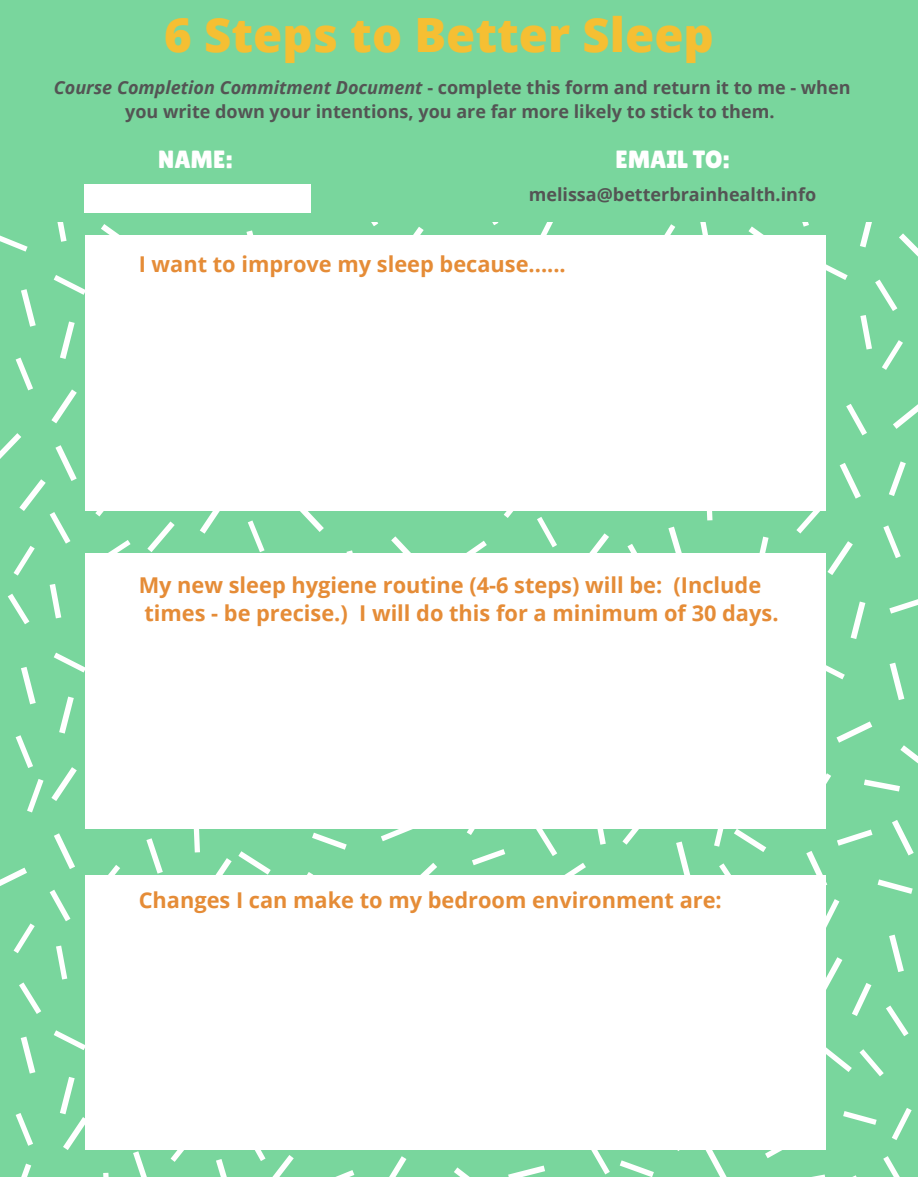
<style>
.page{position:relative;width:918px;height:1188px;background:#fff}
.page>*{position:absolute;margin:0;border:0;box-sizing:border-box;transform-origin:0 0}
.t1{font:800 47.25px "Open Sans";color:#f5bf33}
.t2{font:24.9px "Lilita One";color:#fff}
.t3{font:700 21.75px/27.5px "Open Sans";color:#e58c37}
.t4{font:700 18px/24.8px "Open Sans";color:#545454;text-align:center}
.s1{font-style:italic}
</style>
<div class="page">
<div style="left:0;top:0;width:918px;height:1176px;background:#79d69d"></div>
<svg style="left:57px;top:222px;width:10px;height:20px"></svg>
<svg style="left:21px;top:289px;width:15px;height:38px"></svg>
<svg style="left:95px;top:510px;width:25px;height:6px"></svg>
<svg style="left:50px;top:584px;width:11px;height:34px"></svg>
<svg style="left:51px;top:389px;width:26px;height:34px"></svg>
<svg style="left:890px;top:663px;width:14px;height:37px"></svg>
<svg style="left:827px;top:541px;width:26px;height:34px"></svg>
<svg style="left:889px;top:461px;width:17px;height:35px"></svg>
<svg style="left:627px;top:544px;width:21px;height:10px"></svg>
<svg style="left:706px;top:510px;width:7px;height:10px"></svg>
<svg style="left:899px;top:233px;width:19px;height:24px"></svg>
<svg style="left:802px;top:222px;width:7px;height:5px"></svg>
<svg style="left:676px;top:842px;width:15px;height:33px"></svg>
<svg style="left:705px;top:1150px;width:21px;height:26px"></svg>
<svg style="left:826px;top:957px;width:16px;height:33px"></svg>
<svg style="left:14px;top:923px;width:21px;height:30px"></svg>
<svg style="left:108px;top:865px;width:12px;height:10px"></svg>
<svg style="left:51px;top:767px;width:26px;height:34px"></svg>
<svg style="left:16px;top:735px;width:17px;height:33px"></svg>
<svg style="left:454px;top:1167px;width:15px;height:9px"></svg>
<svg style="left:390px;top:1156px;width:16px;height:20px"></svg>
<svg style="left:457px;top:541px;width:30px;height:13px"></svg>
<svg style="left:238px;top:851px;width:33px;height:24px"></svg>
<svg style="left:883px;top:1156px;width:16px;height:20px"></svg>
<svg style="left:886px;top:1006px;width:23px;height:30px"></svg>
<svg style="left:344px;top:235px;width:24px;height:1px"></svg>
<svg style="left:103px;top:1173px;width:6px;height:3px"></svg>
<svg style="left:54px;top:1030px;width:31px;height:20px"></svg>
<svg style="left:16px;top:1113px;width:17px;height:33px"></svg>
<svg style="left:420px;top:863px;width:17px;height:12px"></svg>
<svg style="left:312px;top:833px;width:35px;height:17px"></svg>
<svg style="left:806px;top:851px;width:21px;height:34px"></svg>
<svg style="left:864px;top:779px;width:36px;height:13px"></svg>
<svg style="left:472px;top:849px;width:33px;height:16px"></svg>
<svg style="left:101px;top:224px;width:32px;height:12px"></svg>
<svg style="left:60px;top:321px;width:15px;height:38px"></svg>
<svg style="left:101px;top:540px;width:30px;height:14px"></svg>
<svg style="left:8px;top:594px;width:21px;height:30px"></svg>
<svg style="left:537px;top:517px;width:20px;height:30px"></svg>
<svg style="left:846px;top:404px;width:21px;height:31px"></svg>
<svg style="left:796px;top:510px;width:26px;height:24px"></svg>
<svg style="left:826px;top:665px;width:19px;height:14px"></svg>
<svg style="left:883px;top:525px;width:18px;height:33px"></svg>
<svg style="left:826px;top:264px;width:22px;height:16px"></svg>
<svg style="left:699px;top:222px;width:11px;height:14px"></svg>
<svg style="left:248px;top:520px;width:17px;height:32px"></svg>
<svg style="left:508px;top:1166px;width:37px;height:10px"></svg>
<svg style="left:620px;top:1160px;width:34px;height:16px"></svg>
<svg style="left:59px;top:697px;width:15px;height:37px"></svg>
<svg style="left:56px;top:946px;width:11px;height:34px"></svg>
<svg style="left:27px;top:779px;width:17px;height:33px"></svg>
<svg style="left:215px;top:858px;width:17px;height:17px"></svg>
<svg style="left:346px;top:550px;width:15px;height:4px"></svg>
<svg style="left:21px;top:1037px;width:14px;height:37px"></svg>
<svg style="left:860px;top:1049px;width:24px;height:27px"></svg>
<svg style="left:492px;top:222px;width:6px;height:3px"></svg>
<svg style="left:21px;top:1164px;width:10px;height:12px"></svg>
<svg style="left:307px;top:872px;width:6px;height:3px"></svg>
<svg style="left:826px;top:899px;width:13px;height:29px"></svg>
<svg style="left:734px;top:829px;width:32px;height:23px"></svg>
<svg style="left:564px;top:863px;width:22px;height:12px"></svg>
<svg style="left:622px;top:828px;width:25px;height:17px"></svg>
<svg style="left:826px;top:773px;width:5px;height:11px"></svg>
<svg style="left:0;top:235px;width:28px;height:17px"></svg>
<svg style="left:840px;top:463px;width:21px;height:36px"></svg>
<svg style="left:756px;top:537px;width:13px;height:17px"></svg>
<svg style="left:583px;top:533px;width:26px;height:21px"></svg>
<svg style="left:147px;top:521px;width:28px;height:31px"></svg>
<svg style="left:765px;top:1150px;width:17px;height:8px"></svg>
<svg style="left:50px;top:890px;width:20px;height:31px"></svg>
<svg style="left:193px;top:828px;width:7px;height:24px"></svg>
<svg style="left:852px;top:983px;width:19px;height:33px"></svg>
<svg style="left:398px;top:227px;width:26px;height:9px"></svg>
<svg style="left:171px;top:1150px;width:13px;height:12px"></svg>
<svg style="left:892px;top:820px;width:22px;height:35px"></svg>
<svg style="left:467px;top:828px;width:21px;height:7px"></svg>
<svg style="left:246px;top:230px;width:15px;height:6px"></svg>
<svg style="left:0;top:433px;width:77px;height:143px"></svg>
<svg style="left:54px;top:275px;width:31px;height:20px"></svg>
<svg style="left:16px;top:358px;width:17px;height:32px"></svg>
<svg style="left:200px;top:510px;width:25px;height:24px"></svg>
<svg style="left:504px;top:510px;width:25px;height:8px"></svg>
<svg style="left:851px;top:602px;width:14px;height:37px"></svg>
<svg style="left:860px;top:280px;width:43px;height:90px"></svg>
<svg style="left:893px;top:404px;width:25px;height:25px"></svg>
<svg style="left:668px;top:527px;width:16px;height:27px"></svg>
<svg style="left:860px;top:222px;width:12px;height:25px"></svg>
<svg style="left:748px;top:226px;width:34px;height:10px"></svg>
<svg style="left:654px;top:224px;width:21px;height:12px"></svg>
<svg style="left:714px;top:828px;width:13px;height:19px"></svg>
<svg style="left:591px;top:1150px;width:19px;height:24px"></svg>
<svg style="left:21px;top:667px;width:15px;height:37px"></svg>
<svg style="left:54px;top:833px;width:21px;height:36px"></svg>
<svg style="left:0;top:868px;width:27px;height:18px"></svg>
<svg style="left:19px;top:982px;width:22px;height:32px"></svg>
<svg style="left:54px;top:653px;width:31px;height:20px"></svg>
<svg style="left:338px;top:1170px;width:16px;height:6px"></svg>
<svg style="left:272px;top:510px;width:99px;height:22px"></svg>
<svg style="left:391px;top:536px;width:30px;height:18px"></svg>
<svg style="left:146px;top:838px;width:17px;height:36px"></svg>
<svg style="left:60px;top:1077px;width:25px;height:73px"></svg>
<svg style="left:892px;top:1108px;width:20px;height:32px"></svg>
<svg style="left:843px;top:1111px;width:34px;height:14px"></svg>
<svg style="left:889px;top:935px;width:15px;height:37px"></svg>
<svg style="left:826px;top:1047px;width:26px;height:25px"></svg>
<svg style="left:536px;top:222px;width:20px;height:14px"></svg>
<svg style="left:371px;top:222px;width:7px;height:4px"></svg>
<svg style="left:133px;top:1151px;width:14px;height:25px"></svg>
<svg style="left:216px;top:1150px;width:78px;height:26px"></svg>
<svg style="left:381px;top:828px;width:33px;height:13px"></svg>
<svg style="left:878px;top:879px;width:35px;height:15px"></svg>
<svg style="left:837px;top:830px;width:36px;height:16px"></svg>
<svg style="left:889px;top:599px;width:29px;height:15px"></svg>
<svg style="left:719px;top:863px;width:12px;height:12px"></svg>
<svg style="left:837px;top:721px;width:35px;height:22px"></svg>
<svg style="left:900px;top:745px;width:18px;height:19px"></svg>
<svg style="left:594px;top:828px;width:12px;height:17px"></svg>
<svg style="left:535px;top:828px;width:22px;height:28px"></svg>
<div style="left:85px;top:184px;width:226px;height:28px;background:#fff"></div>
<div style="left:780px;top:554px;width:46px;height:274px;background:#fff"></div>
<div style="left:131px;top:554px;width:649px;height:274px;background:#fff"></div>
<div style="left:85px;top:554px;width:46px;height:274px;background:#fff"></div>
<div style="left:780px;top:236px;width:46px;height:274px;background:#fff"></div>
<div style="left:131px;top:236px;width:649px;height:274px;background:#fff"></div>
<div style="left:85px;top:236px;width:46px;height:274px;background:#fff"></div>
<div style="left:780px;top:875px;width:46px;height:275px;background:#fff"></div>
<div style="left:131px;top:875px;width:649px;height:275px;background:#fff"></div>
<div style="left:85px;top:875px;width:46px;height:275px;background:#fff"></div>
<h1 class="t1" style="left:164px;top:1px;width:551px">6 Steps to Better Sleep</h1>
<p class="t4" style="left:54px;top:74px;width:798px"><span class="s1">Course Completion Commitment Document</span> - complete this form and return it to me - when you write down your intentions, you are far more likely to stick to them.</p>
<p class="t2" style="left:158px;top:145px;width:76px">NAME:</p>
<p class="t2" style="left:615px;top:145px;width:116px">EMAIL TO:</p>
<p class="t4" style="left:529px;top:182px;width:289px">melissa@betterbrainhealth.info</p>
<p class="t3" style="left:139px;top:250px;width:429px">I want to improve my sleep because......</p>
<p class="t3" style="left:139px;top:571px;width:641px">My new sleep hygiene routine (4-6 steps) will be: (Include times - be precise.) I will do this for a minimum of 30 days.</p>
<p class="t3" style="left:139px;top:886px;width:585px">Changes I can make to my bedroom environment are:</p>
</div>
